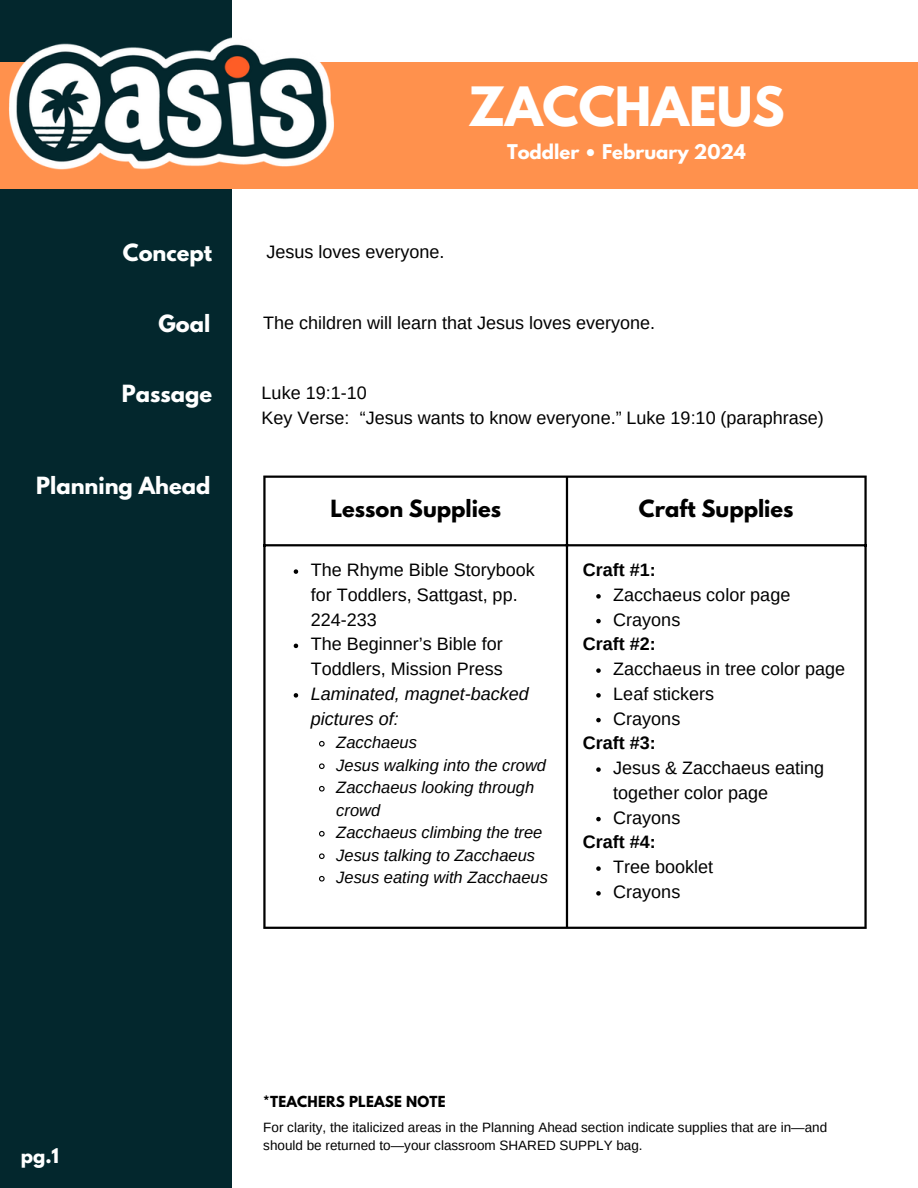
<style>
.page{position:relative;width:918px;height:1188px;background:#fff}
.page>*{position:absolute;margin:0;border:0;box-sizing:border-box;transform-origin:0 0}
.t1{font:700 48px "League Spartan";color:#fff}
.t2{font:700 21px "League Spartan";color:#fff}
.t3{font:700 21px "League Spartan";color:#000}
.t4{font:18px/24.8px "Arimo";color:#000}
.t5{font:18px "Arimo";color:#000}
.t6{font:italic 18px/24.8px "Arimo";color:#000}
.t7{font:700 18px "Arimo";color:#000}
.t8{font:700 18px "League Spartan";color:#fff}
.t9{font:italic 16.5px/22.5px "Arimo";color:#000}
.t10{font:13.5px/18px "Arimo";color:#000}
.t11{font:700 13.5px "League Spartan";letter-spacing:.015em;color:#000}
</style>
<div class="page">
<div style="left:0;top:0;width:231px;height:1188px;background:#03272d"></div>
<div style="left:0;top:62px;width:918px;height:126px;background:#ff914d"></div>
<img style="left:9px;top:37px;width:325px;height:132px">
<svg style="left:294px;top:569px;width:4px;height:5px"></svg>
<svg style="left:294px;top:644px;width:4px;height:4px"></svg>
<svg style="left:294px;top:693px;width:4px;height:5px"></svg>
<svg style="left:319px;top:740px;width:6px;height:7px"></svg>
<svg style="left:319px;top:763px;width:6px;height:6px"></svg>
<svg style="left:319px;top:785px;width:6px;height:7px"></svg>
<svg style="left:319px;top:830px;width:6px;height:7px"></svg>
<svg style="left:319px;top:853px;width:6px;height:6px"></svg>
<svg style="left:319px;top:875px;width:6px;height:7px"></svg>
<svg style="left:596px;top:594px;width:5px;height:5px"></svg>
<svg style="left:596px;top:619px;width:5px;height:4px"></svg>
<svg style="left:596px;top:668px;width:5px;height:5px"></svg>
<svg style="left:596px;top:693px;width:5px;height:5px"></svg>
<svg style="left:596px;top:718px;width:5px;height:4px"></svg>
<svg style="left:596px;top:767px;width:5px;height:5px"></svg>
<svg style="left:596px;top:817px;width:5px;height:4px"></svg>
<svg style="left:596px;top:866px;width:5px;height:5px"></svg>
<svg style="left:596px;top:891px;width:5px;height:5px"></svg>
<hr style="left:263px;top:478px;width:3px;height:449px;background:#000">
<hr style="left:566px;top:478px;width:2px;height:449px;background:#000">
<hr style="left:864px;top:478px;width:3px;height:449px;background:#000">
<hr style="left:263px;top:476px;width:604px;height:2px;background:#000">
<hr style="left:263px;top:544px;width:604px;height:2px;background:#000">
<hr style="left:263px;top:927px;width:604px;height:2px;background:#000">
<p class="t1" style="left:468px;top:83px;width:318px">ZACCHAEUS</p>
<p class="t8" style="left:507px;top:143px;width:240px">Toddler • February 2024</p>
<p class="t2" style="left:123px;top:243px;width:91px">Concept</p>
<p class="t4" style="left:266px;top:240px;width:180px">Jesus loves everyone.</p>
<p class="t2" style="left:159px;top:313px;width:53px">Goal</p>
<p class="t5" style="left:263px;top:313px;width:393px">The children will learn that Jesus loves everyone.</p>
<p class="t2" style="left:122px;top:383px;width:92px">Passage</p>
<p class="t2" style="left:36px;top:475px;width:176px">Planning Ahead</p>
<p class="t4" style="left:262px;top:381px;width:107px">Luke 19:1-10</p>
<p class="t4" style="left:262px;top:405px;width:564px">Key Verse: “Jesus wants to know everyone.” Luke 19:10 (paraphrase)</p>
<p class="t3" style="left:330px;top:498px;width:172px">Lesson Supplies</p>
<p class="t3" style="left:639px;top:498px;width:156px">Craft Supplies</p>
<p class="t4" style="left:311px;top:557px;width:225px">The Rhyme Bible Storybook for Toddlers, Sattgast, pp.<br>224-233</p>
<p class="t4" style="left:311px;top:632px;width:193px">The Beginner’s Bible for<br>Toddlers, Mission Press</p>
<p class="t6" style="left:311px;top:681px;width:220px">Laminated, magnet-backed pictures of:</p>
<p class="t9" style="left:336px;top:731px;width:82px">Zacchaeus</p>
<p class="t9" style="left:336px;top:754px;width:211px">Jesus walking into the crowd</p>
<p class="t9" style="left:336px;top:776px;width:199px">Zacchaeus looking through crowd</p>
<p class="t9" style="left:336px;top:821px;width:208px">Zacchaeus climbing the tree</p>
<p class="t9" style="left:336px;top:844px;width:200px">Jesus talking to Zacchaeus</p>
<p class="t9" style="left:336px;top:866px;width:213px">Jesus eating with Zacchaeus</p>
<p class="t7" style="left:583px;top:560px;width:74px">Craft #1:</p>
<p class="t4" style="left:613px;top:582px;width:179px">Zacchaeus color page</p>
<p class="t4" style="left:613px;top:607px;width:69px">Crayons</p>
<p class="t4" style="left:613px;top:656px;width:234px">Zacchaeus in tree color page</p>
<p class="t4" style="left:613px;top:681px;width:102px">Leaf stickers</p>
<p class="t4" style="left:613px;top:706px;width:69px">Crayons</p>
<p class="t4" style="left:613px;top:755px;width:212px">Jesus &amp; Zacchaeus eating together color page</p>
<p class="t4" style="left:613px;top:805px;width:69px">Crayons</p>
<p class="t4" style="left:613px;top:854px;width:101px">Tree booklet</p>
<p class="t4" style="left:613px;top:879px;width:69px">Crayons</p>
<p class="t7" style="left:583px;top:634px;width:74px">Craft #2:</p>
<p class="t7" style="left:583px;top:733px;width:74px">Craft #3:</p>
<p class="t7" style="left:583px;top:832px;width:74px">Craft #4:</p>
<p class="t8" style="left:21px;top:1146px;width:40px">pg.1</p>
<p class="t11" style="left:263px;top:1095px;width:184px">*TEACHERS PLEASE NOTE</p>
<p class="t10" style="left:263px;top:1119px;width:565px">For clarity, the italicized areas in the Planning Ahead section indicate supplies that are in—and should be returned to—your classroom SHARED SUPPLY bag.</p>
</div>
